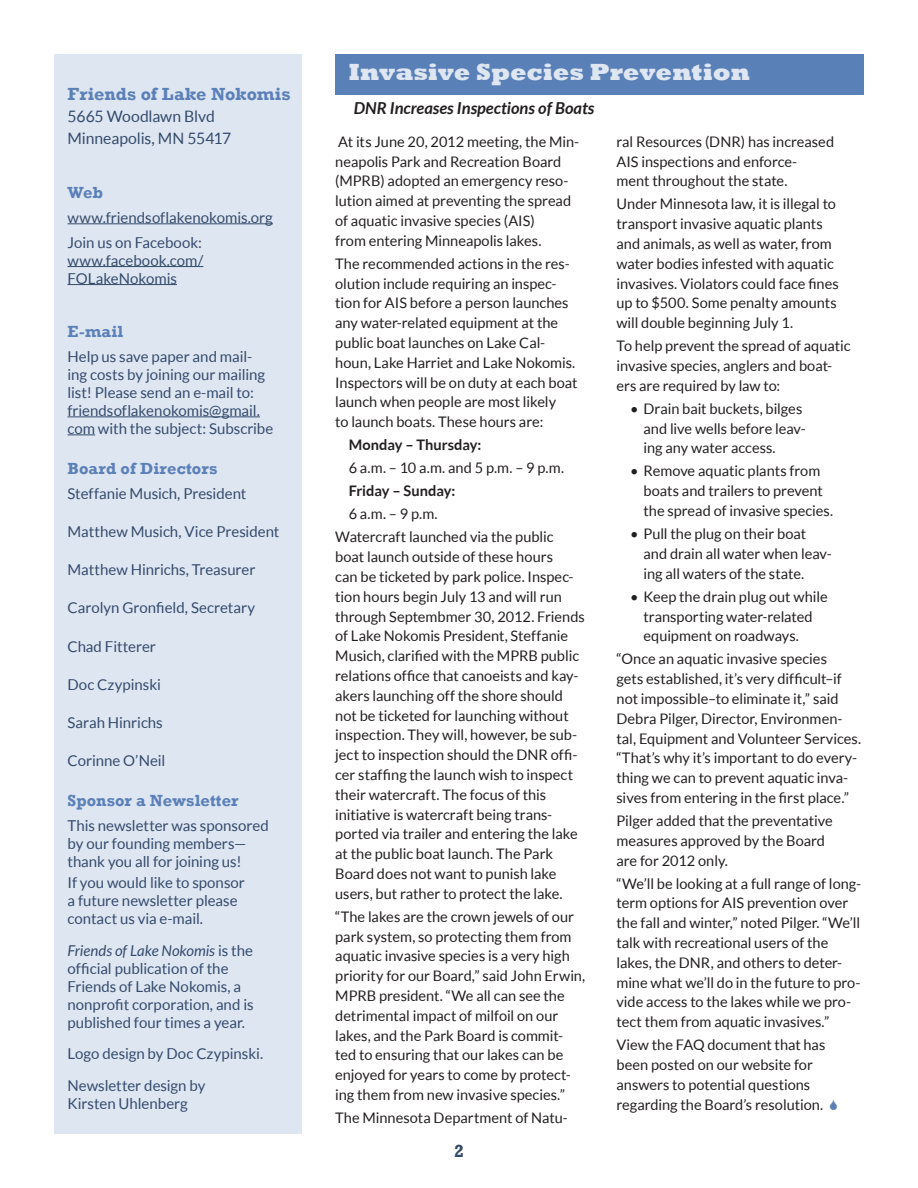
<style>
.page{position:relative;width:918px;height:1188px;background:#fff}
.page>*{position:absolute;margin:0;border:0;box-sizing:border-box;transform-origin:0 0}
.t1{font:800 24px "Rockwell";color:#dee6f1}
.Paragraph_Style_1{font:700 18px "Rockwell";color:#5b80b8}
.Paragraph_Style_1-2{font:700 18px "Rockwell";color:#354b6c}
.Paragraph_Style_1-3{font:700 16.5px "Rockwell";letter-spacing:.005em;color:#5b80b8}
.Paragraph_Style_1-4{font:italic 700 16.5px "Lato";color:#231f20}
.Paragraph_Style_1-5{font:15.75px "Lato";letter-spacing:-.005em;color:#354b6c}
.Paragraph_Style_1-6{font:15px/18px "Lato";color:#354b6c}
.Paragraph_Style_1-7{font:14.55px/19.8px "Lato";color:#231f20}
.Paragraph_Style_1-8{font:700 14.55px "Lato";color:#231f20}
.s1{font-style:italic}
</style>
<div class="page">
<div style="left:335px;top:54px;width:529px;height:40px;background:#5a80b8"></div>
<div style="left:54px;top:54px;width:248px;height:1080px;background:#dee6f1"></div>
<hr style="left:68px;top:223px;width:205px;height:1px;background:#354b6c">
<hr style="left:68px;top:266px;width:135px;height:1px;background:#354b6c">
<hr style="left:68px;top:284px;width:109px;height:1px;background:#354b6c">
<hr style="left:68px;top:416px;width:192px;height:1px;background:#354b6c">
<svg style="left:68px;top:434px;width:27px;height:1px"></svg>
<p class="Paragraph_Style_1" style="left:68px;top:83px;width:225px">Friends of Lake Nokomis</p>
<p class="Paragraph_Style_1-5" style="left:68px;top:108px;width:149px">5665 Woodlawn Blvd</p>
<p class="Paragraph_Style_1-5" style="left:68px;top:130px;width:165px">Minneapolis, MN 55417</p>
<p class="Paragraph_Style_1-3" style="left:68px;top:182px;width:37px">Web</p>
<p class="Paragraph_Style_1-6" style="left:68px;top:208px;width:207px">www.friendsoflakenokomis.org</p>
<p class="Paragraph_Style_1-6" style="left:68px;top:233px;width:136px">Join us on Facebook:</p>
<p class="Paragraph_Style_1-6" style="left:68px;top:251px;width:137px">www.facebook.com/<br>FOLakeNokomis</p>
<p class="Paragraph_Style_1-3" style="left:68px;top:322px;width:57px">E-mail</p>
<p class="Paragraph_Style_1-6" style="left:68px;top:347px;width:199px">Help us save paper and mail&shy;ing costs by joining our mailing list! Please send an e-mail to:</p>
<p class="Paragraph_Style_1-6" style="left:68px;top:401px;width:207px">friendsoflakenokomis@gmail. com with the subject: Subscribe</p>
<p class="Paragraph_Style_1-3" style="left:68px;top:458px;width:151px">Board of Directors</p>
<p class="Paragraph_Style_1-6" style="left:68px;top:484px;width:181px">Steffanie Musich, President</p>
<p class="Paragraph_Style_1-6" style="left:68px;top:522px;width:214px">Matthew Musich, Vice President</p>
<p class="Paragraph_Style_1-6" style="left:68px;top:561px;width:189px">Matthew Hinrichs, Treasurer</p>
<p class="Paragraph_Style_1-6" style="left:68px;top:599px;width:189px">Carolyn Gronfield, Secretary</p>
<p class="Paragraph_Style_1-6" style="left:68px;top:637px;width:90px">Chad Fitterer</p>
<p class="Paragraph_Style_1-6" style="left:68px;top:675px;width:95px">Doc Czypinski</p>
<p class="Paragraph_Style_1-6" style="left:68px;top:714px;width:97px">Sarah Hinrichs</p>
<p class="Paragraph_Style_1-6" style="left:68px;top:752px;width:99px">Corinne O’Neil</p>
<p class="Paragraph_Style_1-3" style="left:68px;top:791px;width:173px">Sponsor a Newsletter</p>
<p class="Paragraph_Style_1-6" style="left:68px;top:817px;width:203px">This newsletter was sponsored by our founding members— thank you all for joining us!</p>
<p class="Paragraph_Style_1-6" style="left:68px;top:874px;width:179px">If you would like to sponsor a future newsletter please contact us via e-mail.</p>
<p class="Paragraph_Style_1-6" style="left:68px;top:941px;width:188px"><span class="s1">Friends of Lake Nokomis</span> is the official publication of the<br>Friends of Lake Nokomis, a nonprofit corporation, and is published four times a year.</p>
<p class="Paragraph_Style_1-6" style="left:68px;top:1045px;width:197px">Logo design by Doc Czypinski.</p>
<p class="Paragraph_Style_1-6" style="left:68px;top:1076px;width:139px">Newsletter design by<br>Kirsten Uhlenberg</p>
<p class="t1" style="left:349px;top:58px;width:403px">Invasive Species Prevention</p>
<p class="Paragraph_Style_1-4" style="left:354px;top:98px;width:242px">DNR Increases Inspections of Boats</p>
<p class="Paragraph_Style_1-7" style="left:335px;top:131px;width:246px">At its June 20, 2012 meeting, the Min&shy;neapolis Park and Recreation Board (MPRB) adopted an emergency reso&shy;lution aimed at preventing the spread of aquatic invasive species (AIS)<br>from entering Minneapolis lakes.</p>
<p class="Paragraph_Style_1-7" style="left:335px;top:253px;width:244px">The recommended actions in the res&shy;olution include requiring an inspec&shy;tion for AIS before a person launches any water-related equipment at the public boat launches on Lake Cal&shy;houn, Lake Harriet and Lake Nokomis.<br>Inspectors will be on duty at each boat launch when people are most likely<br>to launch boats. These hours are:</p>
<p class="Paragraph_Style_1-8" style="left:349px;top:437px;width:134px">Monday – Thursday:</p>
<p class="Paragraph_Style_1-7" style="left:349px;top:458px;width:217px">6 a.m. – 10 a.m. and 5 p.m. – 9 p.m.</p>
<p class="Paragraph_Style_1-8" style="left:349px;top:483px;width:108px">Friday – Sunday:</p>
<p class="Paragraph_Style_1-7" style="left:349px;top:504px;width:90px">6 a.m. – 9 p.m.</p>
<p class="Paragraph_Style_1-7" style="left:335px;top:527px;width:251px">Watercraft launched via the public boat launch outside of these hours<br>can be ticketed by park police. Inspec&shy;tion hours begin July 13 and will run through Septembmer 30, 2012. Friends of Lake Nokomis President, Steffanie Musich, clarified with the MPRB public relations office that canoeists and kay&shy;akers launching off the shore should not be ticketed for launching without inspection. They will, however, be sub&shy;ject to inspection should the DNR offi&shy;cer staffing the launch wish to inspect their watercraft. The focus of this initiative is watercraft being trans&shy;ported via trailer and entering the lake at the public boat launch. The Park Board does not want to punish lake users, but rather to protect the lake.</p>
<p class="Paragraph_Style_1-7" style="left:335px;top:907px;width:252px">“The lakes are the crown jewels of our park system, so protecting them from aquatic invasive species is a very high priority for our Board,” said John Erwin, MPRB president. “We all can see the detrimental impact of milfoil on our lakes, and the Park Board is commit&shy;ted to ensuring that our lakes can be enjoyed for years to come by protect&shy;ing them from new invasive species.”</p>
<p class="Paragraph_Style_1-7" style="left:335px;top:1108px;width:234px">The Minnesota Department of Natu-</p>
<p class="Paragraph_Style_1-2" style="left:454px;top:1140px;width:11px">2</p>
<p class="Paragraph_Style_1-7" style="left:616px;top:131px;width:219px">ral Resources (DNR) has increased<br>AIS inspections and enforce-<br>ment throughout the state.</p>
<p class="Paragraph_Style_1-7" style="left:616px;top:194px;width:224px">Under Minnesota law, it is illegal to transport invasive aquatic plants and animals, as well as water, from water bodies infested with aquatic invasives. Violators could face fines up to $500. Some penalty amounts will double beginning July 1.</p>
<p class="Paragraph_Style_1-7" style="left:616px;top:336px;width:235px">To help prevent the spread of aquatic invasive species, anglers and boat&shy;ers are required by law to:</p>
<p class="Paragraph_Style_1-7" style="left:644px;top:399px;width:164px;text-indent:-14px">• Drain bait buckets, bilges and live wells before leav&shy;ing any water access.</p>
<p class="Paragraph_Style_1-7" style="left:644px;top:461px;width:191px;text-indent:-14px">• Remove aquatic plants from boats and trailers to prevent the spread of invasive species.</p>
<p class="Paragraph_Style_1-7" style="left:644px;top:524px;width:190px;text-indent:-14px">• Pull the plug on their boat and drain all water when leav&shy;ing all waters of the state.</p>
<p class="Paragraph_Style_1-7" style="left:644px;top:586px;width:186px;text-indent:-14px">• Keep the drain plug out while transporting water-related equipment on roadways.</p>
<p class="Paragraph_Style_1-7" style="left:616px;top:649px;width:246px">“Once an aquatic invasive species<br>gets established, it’s very difficult–if not impossible–to eliminate it,” said Debra Pilger, Director, Environmen&shy;tal, Equipment and Volunteer Services. “That’s why it’s important to do every&shy;thing we can to prevent aquatic inva&shy;sives from entering in the first place.”</p>
<p class="Paragraph_Style_1-7" style="left:616px;top:811px;width:218px">Pilger added that the preventative measures approved by the Board are for 2012 only.</p>
<p class="Paragraph_Style_1-7" style="left:616px;top:873px;width:246px">“We’ll be looking at a full range of long&shy;term options for AIS prevention over the fall and winter,” noted Pilger. “We’ll talk with recreational users of the lakes, the DNR, and others to deter&shy;mine what we’ll do in the future to pro&shy;vide access to the lakes while we pro&shy;tect them from aquatic invasives.”</p>
<p class="Paragraph_Style_1-7" style="left:616px;top:1035px;width:210px">View the FAQ document that has been posted on our website for answers to potential questions regarding the Board’s resolution.</p>
</div>
